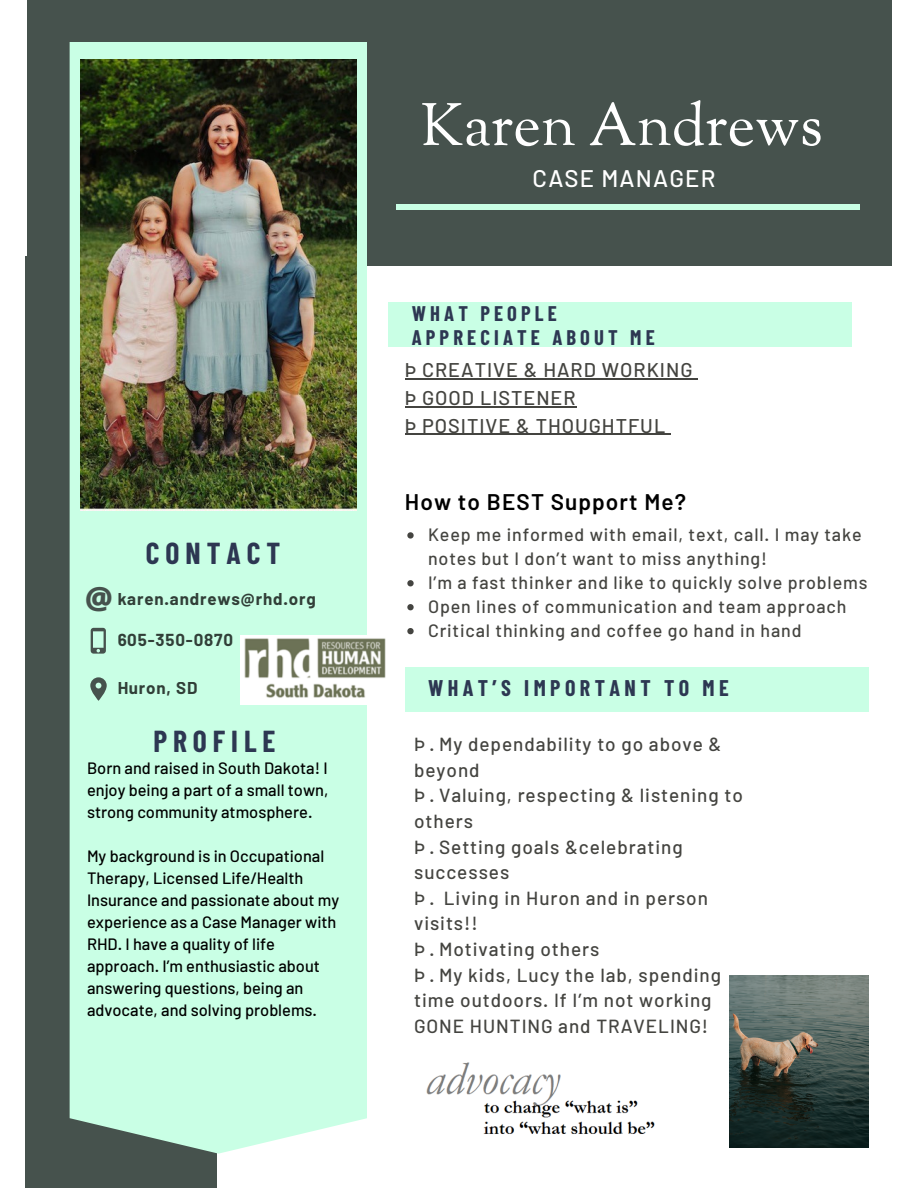
<style>
.page{position:relative;width:918px;height:1188px;background:#fff}
.page>*{position:absolute;margin:0;border:0;box-sizing:border-box;transform-origin:0 0}
.t1{font:59.25px "Sorts Mill Goudy";color:#fff}
.t2{font:800 30.75px "Open Sans";color:#46524d}
.t3{font:700 29.7px "Barlow Condensed";letter-spacing:.2em;color:#2d3752}
.t4{font:500 24px "Barlow";letter-spacing:.05em;color:#fff}
.t5{font:600 22.5px "Barlow";letter-spacing:.05em;color:#000}
.t6{font:700 22.2px "Barlow Condensed";letter-spacing:.2em;color:#2d3752}
.t7{font:700 20.7px/24.8px "Barlow Condensed";letter-spacing:.2em;color:#2d3752}
.t8{font:500 19.8px/27.8px "Barlow";letter-spacing:.05em;color:#444440}
.t9{font:500 18.9px/25.7px "Barlow";letter-spacing:.05em;color:#444440}
.t10{font:500 17.85px/24px "Barlow";letter-spacing:.05em;color:#444440}
.t11{font:700 16.95px "Barlow";letter-spacing:.05em;color:#000}
.t12{font:500 16.35px/22px "Barlow";color:#000;text-align:justify}
</style>
<div class="page">
<div style="left:27px;top:0;width:865px;height:265px;background:#46524d"></div>
<div style="left:26px;top:256px;width:191px;height:932px;background:#46524d"></div>
<div style="left:70px;top:42px;width:297px;height:1111px;background:#c9ffe5"></div>
<div style="left:405px;top:667px;width:463px;height:44px;background:#c9ffe5"></div>
<svg style="left:90px;top:677px;width:17px;height:24px"></svg>
<svg style="left:91px;top:628px;width:15px;height:26px"></svg>
<div style="left:388px;top:302px;width:464px;height:45px;background:#c9ffe5"></div>
<div style="left:397px;top:204px;width:463px;height:5px;background:#c9ffe5"></div>
<img style="left:81px;top:59px;width:275px;height:451px">
<img style="left:241px;top:635px;width:145px;height:70px">
<img style="left:729px;top:976px;width:140px;height:172px">
<img style="left:426px;top:1062px;width:229px;height:72px">
<hr style="left:405px;top:378px;width:288px;height:1px;background:#444440">
<hr style="left:405px;top:406px;width:172px;height:1px;background:#444440">
<hr style="left:405px;top:434px;width:261px;height:1px;background:#444440">
<svg style="left:407px;top:532px;width:7px;height:7px"></svg>
<svg style="left:407px;top:580px;width:7px;height:6px"></svg>
<svg style="left:407px;top:604px;width:7px;height:6px"></svg>
<svg style="left:407px;top:628px;width:7px;height:6px"></svg>
<p class="t3" style="left:146px;top:534px;width:136px">CONTACT</p>
<h2 class="t2" style="left:85px;top:576px;width:29px">@</h2>
<p class="t11" style="left:117px;top:588px;width:200px">karen.andrews@rhd.org</p>
<p class="t11" style="left:117px;top:629px;width:117px">605-350-0870</p>
<p class="t11" style="left:117px;top:677px;width:82px">Huron, SD</p>
<p class="t3" style="left:153px;top:722px;width:124px">PROFILE</p>
<h5 class="t12" style="left:87px;top:757px;width:243px">Born and raised in South Dakota! I enjoy being a part of a small town, strong community atmosphere.</h5>
<h5 class="t12" style="left:87px;top:845px;width:254px;text-align:left">My background is in Occupational<br>Therapy, Licensed Life/Health<br>Insurance and passionate about my experience as a Case Manager with<br>RHD. I have a quality of life approach. I’m enthusiastic about answering questions, being an advocate, and solving problems.</h5>
<p class="t1" style="left:421px;top:88px;width:404px">Karen Andrews</p>
<p class="t4" style="left:533px;top:163px;width:184px">CASE MANAGER</p>
<p class="t7" style="left:412px;top:300px;width:244px">WHAT PEOPLE<br>APPRECIATE ABOUT ME</p>
<p class="t8" style="left:405px;top:356px;width:289px">Þ CREATIVE &amp; HARD WORKING<br>Þ GOOD LISTENER<br>Þ POSITIVE &amp; THOUGHTFUL</p>
<p class="t5" style="left:405px;top:488px;width:283px">How to BEST Support Me?</p>
<p class="t10" style="left:428px;top:522px;width:435px">Keep me informed with email, text, call. I may take notes but I don’t want to miss anything!</p>
<p class="t10" style="left:428px;top:570px;width:441px">I’m a fast thinker and like to quickly solve problems</p>
<p class="t10" style="left:428px;top:594px;width:420px">Open lines of communication and team approach</p>
<p class="t10" style="left:428px;top:618px;width:375px">Critical thinking and coffee go hand in hand</p>
<p class="t6" style="left:428px;top:674px;width:302px">WHAT’S IMPORTANT TO ME</p>
<p class="t9" style="left:414px;top:731px;width:330px">Þ · My dependability to go above &amp; beyond<br>Þ · Valuing, respecting &amp; listening to others<br>Þ · Setting goals &amp;celebrating successes<br>Þ · Living in Huron and in person visits!!<br>Þ · Motivating others<br>Þ · My kids, Lucy the lab, spending time outdoors. If I’m not working<br>GONE HUNTING and TRAVELING!</p>
</div>
